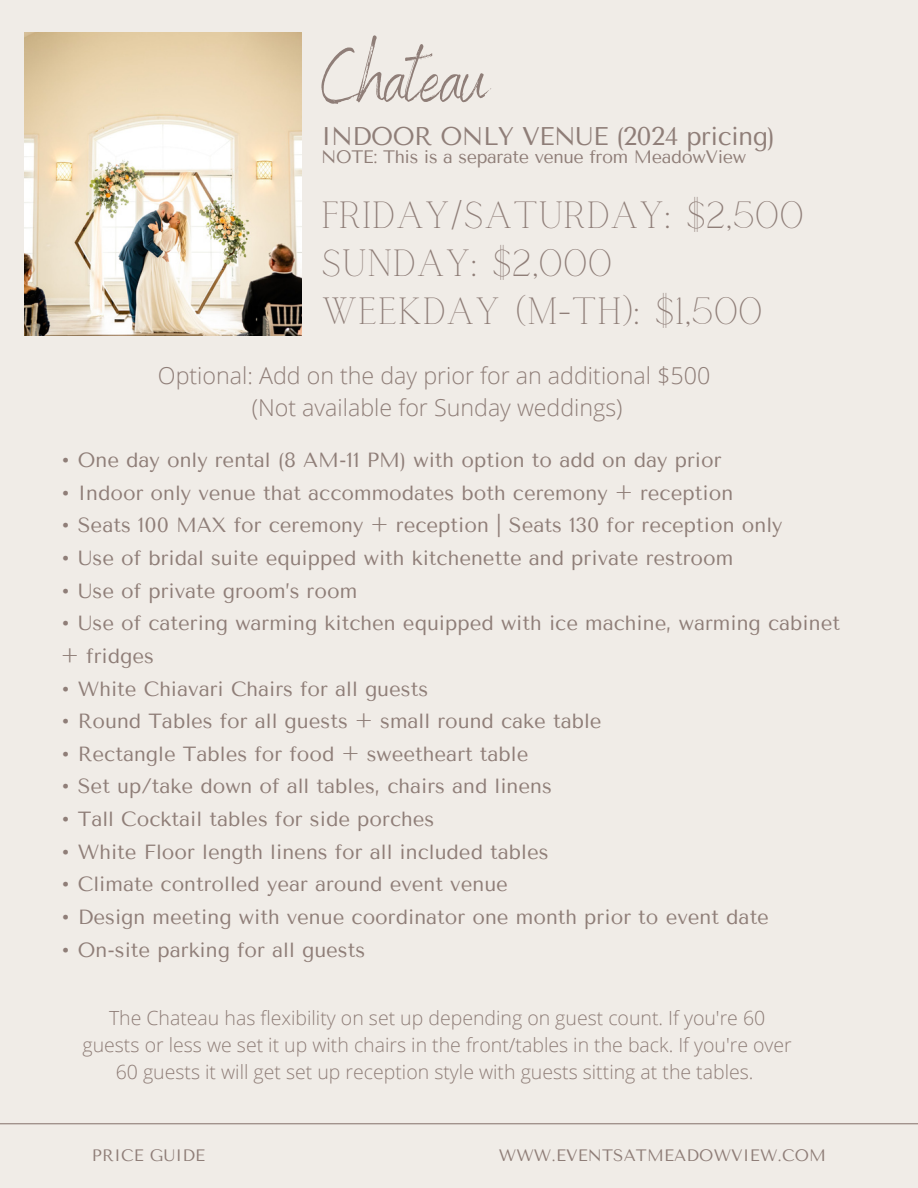
<style>
.page{position:relative;width:918px;height:1188px;background:#f0ece7}
.page>*{position:absolute;margin:0;border:0;box-sizing:border-box;transform-origin:0 0}
.t1{font:75px "Benedict";letter-spacing:-.02em;color:#8f7e78}
.t2{font:37.5px "Calgary";color:#8f7e78}
.t3{font:25.5px "Tenor Sans";letter-spacing:-.02em;color:#8f7e78}
.t4{font:300 23.25px "Open Sans";color:#8f7e78}
.t5{font:20.4px/32.7px "Tenor Sans";color:#8f7e78}
.t6{font:300 19.5px/27px "Open Sans";color:#8f7e78;text-align:center}
.t7{font:18px "Tenor Sans";letter-spacing:-.02em;color:#8f7e78}
.t8{font:16.5px "Tenor Sans";letter-spacing:.01em;color:#8f7e78}
</style>
<div class="page">
<hr style="left:0;top:1123px;width:918px;height:1px;background:#8f7e78">
<img style="left:24px;top:33px;width:278px;height:302px">
<p class="t1" style="left:321px;top:30px;width:169px">Chateau</p>
<p class="t3" style="left:321px;top:121px;width:455px">INDOOR ONLY VENUE (2024 pricing)</p>
<p class="t7" style="left:321px;top:146px;width:427px">NOTE: This is a separate venue from MeadowView</p>
<p class="t2" style="left:321px;top:194px;width:484px">FRIDAY/SATURDAY: $2,500</p>
<p class="t2" style="left:321px;top:242px;width:292px">SUNDAY: $2,000</p>
<p class="t2" style="left:321px;top:291px;width:443px">WEEKDAY (M-TH): $1,500</p>
<p class="t4" style="left:158px;top:359px;width:554px">Optional: Add on the day prior for an additional $500</p>
<p class="t4" style="left:252px;top:391px;width:372px">(Not available for Sunday weddings)</p>
<p class="t5" style="left:61px;top:444px;width:662px">• One day only rental (8 AM-11 PM) with option to add on day prior</p>
<p class="t5" style="left:61px;top:477px;width:674px">• Indoor only venue that accommodates both ceremony + reception</p>
<p class="t5" style="left:61px;top:509px;width:723px">• Seats 100 MAX for ceremony + reception | Seats 130 for reception only</p>
<p class="t5" style="left:61px;top:542px;width:674px">• Use of bridal suite equipped with kitchenette and private restroom</p>
<p class="t5" style="left:61px;top:575px;width:298px">• Use of private groom’s room</p>
<p class="t5" style="left:61px;top:607px;width:781px">• Use of catering warming kitchen equipped with ice machine, warming cabinet + fridges</p>
<p class="t5" style="left:61px;top:672px;width:369px">• White Chiavari Chairs for all guests</p>
<p class="t5" style="left:61px;top:705px;width:542px">• Round Tables for all guests + small round cake table</p>
<p class="t5" style="left:61px;top:738px;width:469px">• Rectangle Tables for food + sweetheart table</p>
<p class="t5" style="left:61px;top:770px;width:492px">• Set up/take down of all tables, chairs and linens</p>
<p class="t5" style="left:61px;top:803px;width:375px">• Tall Cocktail tables for side porches</p>
<p class="t5" style="left:61px;top:836px;width:489px">• White Floor length linens for all included tables</p>
<p class="t5" style="left:61px;top:868px;width:448px">• Climate controlled year around event venue</p>
<p class="t5" style="left:61px;top:901px;width:710px">• Design meeting with venue coordinator one month prior to event date</p>
<p class="t5" style="left:61px;top:933px;width:306px">• On-site parking for all guests</p>
<p class="t6" style="left:83px;top:1004px;width:711px">The Chateau has flexibility on set up depending on guest count. If you're 60 guests or less we set it up with chairs in the front/tables in the back. If you're over<br>60 guests it will get set up reception style with guests sitting at the tables.</p>
<p class="t8" style="left:92px;top:1146px;width:115px">PRICE GUIDE</p>
<p class="t8" style="left:499px;top:1146px;width:329px">WWW.EVENTSATMEADOWVIEW.COM</p>
</div>
